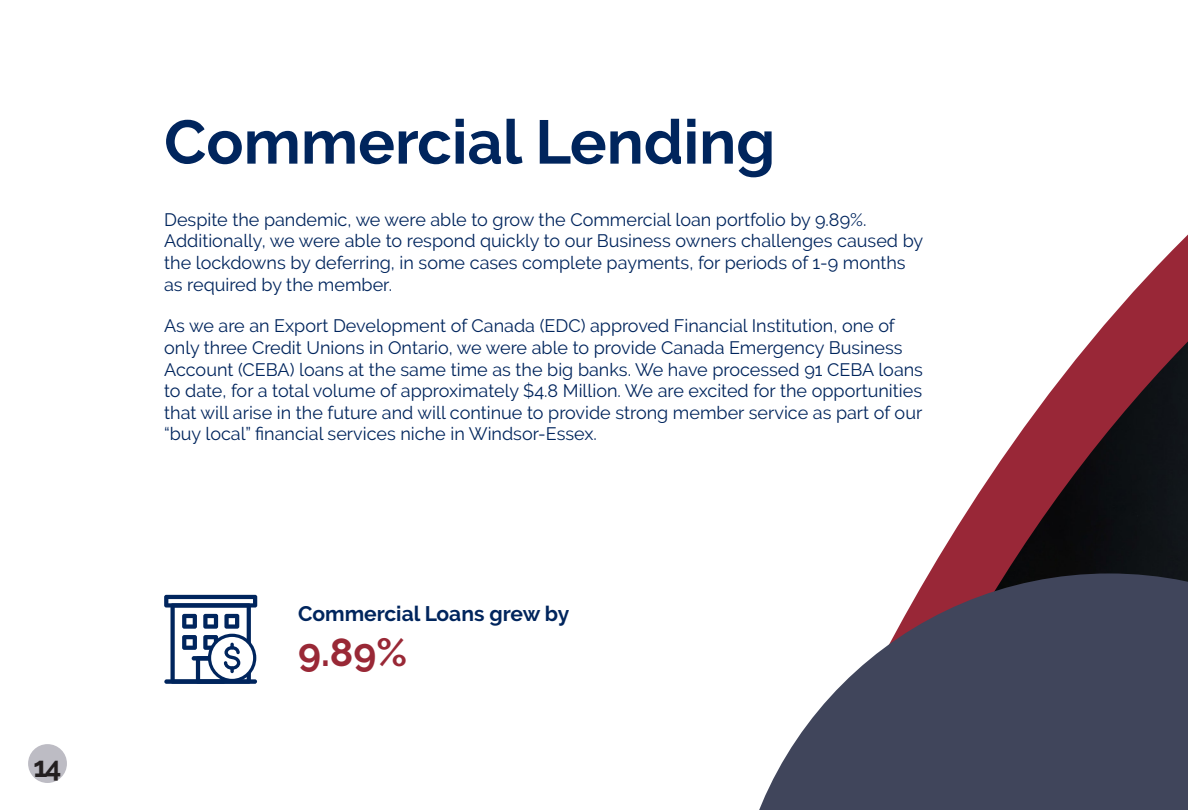
<style>
.page{position:relative;width:1188px;height:810px;background:#fff}
.page>*{position:absolute;margin:0;border:0;box-sizing:border-box;transform-origin:0 0}
.t1{font:700 61.5px "Raleway";color:#00255d}
.t2{font:700 39px "Raleway";color:#992836}
.t3{font:700 28.5px "Raleway";color:#231f20}
.t4{font:700 21px "Raleway";color:#00255d}
.t5{font:18px/21.6px "Raleway";color:#00255d}
</style>
<div class="page">
<div style="left:28px;top:744px;width:39px;height:39px;background:#bdbcc4;border-radius:50%"></div>
<svg style="left:164px;top:595px;width:93px;height:89px"></svg>
<svg style="left:929px;top:234px;width:259px;height:339px"></svg>
<svg style="left:759px;top:573px;width:429px;height:237px;fill:#40455b"></svg>
<h3 class="t3" style="left:33px;top:751px;width:30px">14</h3>
<p class="t1" style="left:164px;top:107px;width:613px">Commercial Lending</p>
<p class="t5" style="left:164px;top:209px;width:761px">Despite the pandemic, we were able to grow the Commercial loan portfolio by 9.89%.<br>Additionally, we were able to respond quickly to our Business owners challenges caused by the lockdowns by deferring, in some cases complete payments, for periods of 1-9 months as required by the member.</p>
<p class="t5" style="left:164px;top:315px;width:760px">As we are an Export Development of Canada (EDC) approved Financial Institution, one of only three Credit Unions in Ontario, we were able to provide Canada Emergency Business Account (CEBA) loans at the same time as the big banks. We have processed 91 CEBA loans to date, for a total volume of approximately $4.8 Million. We are excited for the opportunities that will arise in the future and will continue to provide strong member service as part of our “buy local” financial services niche in Windsor-Essex.</p>
<p class="t4" style="left:298px;top:602px;width:273px">Commercial Loans grew by</p>
<p class="t2" style="left:298px;top:630px;width:110px">9.89%</p>
</div>
